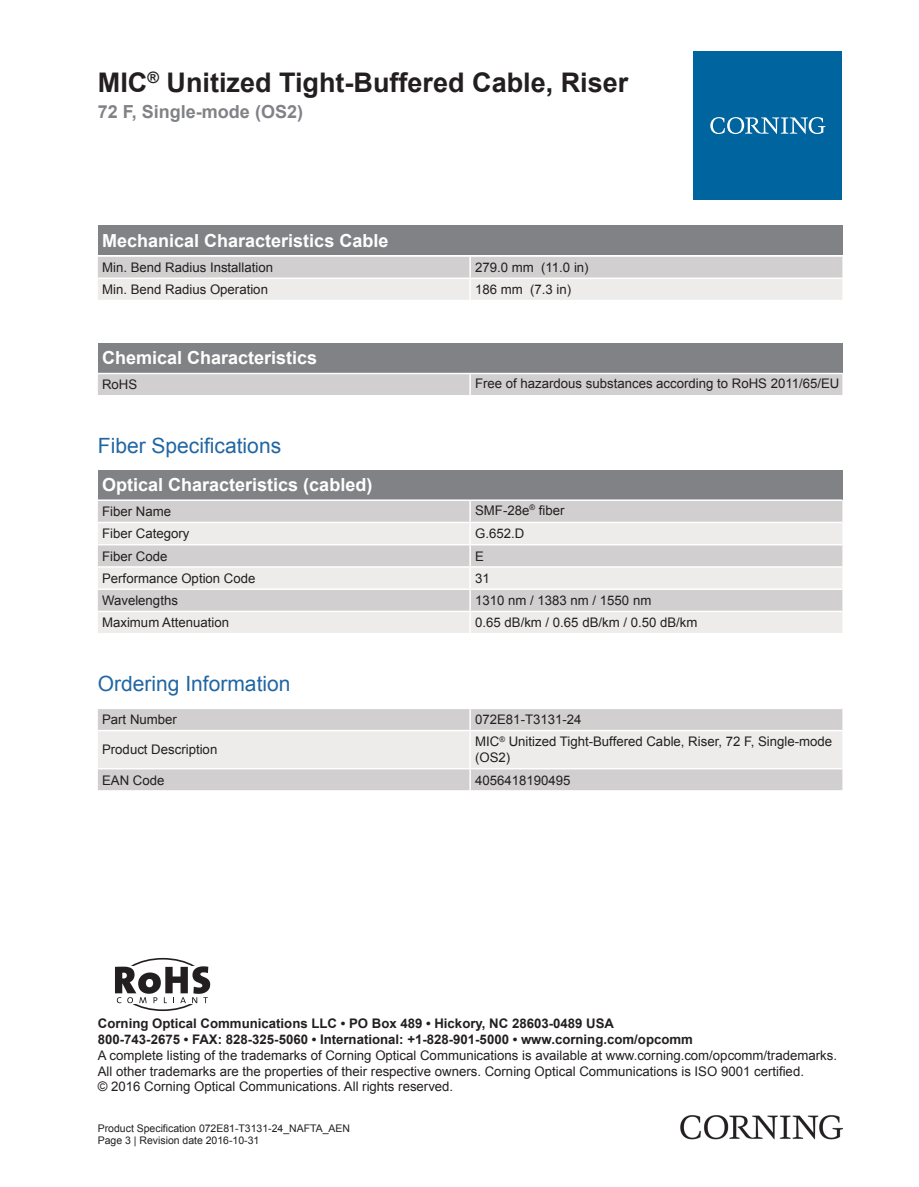
<style>
.page{position:relative;width:919px;height:1187px;background:#fff}
.page>*{position:absolute;margin:0;border:0;box-sizing:border-box;transform-origin:0 0}
.t1{font:700 27px "Arial";color:#231f20}
.t2{font:21px "Arial";color:#2166a2}
.t3{font:700 18px "Arial";color:#fff}
.t4{font:700 18px "Arial";color:#808285}
.t5{font:13.2px/15.9px "Arial";color:#231f20}
.t6{font:700 13.2px/15.9px "Arial";color:#231f20}
.t7{font:10.5px/12.6px "Arial";color:#231f20}
</style>
<div class="page">
<div style="left:98px;top:225px;width:744px;height:30px;background:#808285"></div>
<svg style="left:98px;top:257px;width:744px;height:43px;background:#dfdddd"></svg>
<hr style="left:469px;top:257px;width:2px;height:20px;background:#fff">
<hr style="left:469px;top:279px;width:2px;height:21px;background:#fff">
<hr style="left:98px;top:277px;width:372px;height:2px;background:#fff">
<hr style="left:470px;top:277px;width:372px;height:2px;background:#fff">
<div style="left:98px;top:343px;width:744px;height:30px;background:#808285"></div>
<div style="left:98px;top:374px;width:744px;height:21px;background:#d1cfcf"></div>
<hr style="left:469px;top:374px;width:2px;height:21px;background:#fff">
<div style="left:98px;top:469px;width:744px;height:30px;background:#808285"></div>
<div style="left:98px;top:501px;width:744px;height:20px;background:#d1cfcf"></div>
<svg style="left:98px;top:523px;width:744px;height:110px;background:#e2e0e0"></svg>
<hr style="left:469px;top:501px;width:2px;height:20px;background:#fff">
<hr style="left:469px;top:523px;width:2px;height:21px;background:#fff">
<hr style="left:469px;top:545px;width:2px;height:21px;background:#fff">
<hr style="left:469px;top:567px;width:2px;height:21px;background:#fff">
<hr style="left:469px;top:590px;width:2px;height:20px;background:#fff">
<hr style="left:469px;top:612px;width:2px;height:21px;background:#fff">
<hr style="left:98px;top:544px;width:372px;height:1px;background:#fff">
<hr style="left:470px;top:544px;width:372px;height:1px;background:#fff">
<hr style="left:98px;top:566px;width:372px;height:1px;background:#fff">
<hr style="left:470px;top:566px;width:372px;height:1px;background:#fff">
<hr style="left:98px;top:588px;width:372px;height:2px;background:#fff">
<hr style="left:470px;top:588px;width:372px;height:2px;background:#fff">
<hr style="left:98px;top:610px;width:372px;height:2px;background:#fff">
<hr style="left:470px;top:610px;width:372px;height:2px;background:#fff">
<div style="left:98px;top:709px;width:744px;height:81px;background:#d1cfcf"></div>
<div style="left:98px;top:731px;width:744px;height:36px;background:#edeceb"></div>
<hr style="left:469px;top:709px;width:2px;height:20px;background:#fff">
<hr style="left:469px;top:731px;width:2px;height:36px;background:#fff">
<hr style="left:469px;top:769px;width:2px;height:21px;background:#fff">
<hr style="left:98px;top:729px;width:372px;height:2px;background:#fff">
<hr style="left:470px;top:729px;width:372px;height:2px;background:#fff">
<hr style="left:98px;top:767px;width:372px;height:2px;background:#fff">
<hr style="left:470px;top:767px;width:372px;height:2px;background:#fff">
<div style="left:693px;top:51px;width:149px;height:149px;background:#00649e"></div>
<svg style="left:710px;top:117px;width:115px;height:17px"></svg>
<img style="left:680px;top:1115px;width:162px;height:24px">
<div style="left:118px;top:957px;width:90px;height:53px;border:2px solid #231f20;border-radius:50%"></div>
<div style="left:98px;top:966px;width:123px;height:38px;background:#fff"></div>
<svg style="left:115px;top:966px;width:95px;height:37px"></svg>
<h1 class="t1" style="left:98px;top:63px;width:532px">MIC<sup>®</sup> Unitized Tight-Buffered Cable, Riser</h1>
<h3 class="t4" style="left:98px;top:99px;width:207px">72 F, Single-mode (OS2)</h3>
<h3 class="t3" style="left:102px;top:228px;width:288px">Mechanical Characteristics Cable</h3>
<p class="t5" style="left:102px;top:259px;width:172px">Min. Bend Radius Installation</p>
<p class="t5" style="left:475px;top:259px;width:115px">279.0 mm (11.0 in)</p>
<p class="t5" style="left:102px;top:281px;width:167px">Min. Bend Radius Operation</p>
<p class="t5" style="left:475px;top:281px;width:98px">186 mm (7.3 in)</p>
<h3 class="t3" style="left:102px;top:345px;width:217px">Chemical Characteristics</h3>
<p class="t5" style="left:102px;top:376px;width:37px">RoHS</p>
<p class="t5" style="left:475px;top:375px;width:366px">Free of hazardous substances according to RoHS 2011/65/EU</p>
<h2 class="t2" style="left:98px;top:431px;width:185px">Fiber Specifications</h2>
<h3 class="t3" style="left:102px;top:472px;width:272px">Optical Characteristics (cabled)</h3>
<p class="t5" style="left:102px;top:503px;width:70px">Fiber Name</p>
<p class="t5" style="left:475px;top:502px;width:91px">SMF-28e<sup>®</sup> fiber</p>
<p class="t5" style="left:102px;top:525px;width:89px">Fiber Category</p>
<p class="t5" style="left:475px;top:525px;width:51px">G.652.D</p>
<p class="t5" style="left:102px;top:548px;width:67px">Fiber Code</p>
<p class="t5" style="left:475px;top:548px;width:10px">E</p>
<p class="t5" style="left:102px;top:570px;width:155px">Performance Option Code</p>
<p class="t5" style="left:475px;top:570px;width:16px">31</p>
<p class="t5" style="left:102px;top:592px;width:77px">Wavelengths</p>
<p class="t5" style="left:475px;top:592px;width:178px">1310 nm / 1383 nm / 1550 nm</p>
<p class="t5" style="left:102px;top:614px;width:128px">Maximum Attenuation</p>
<p class="t5" style="left:475px;top:614px;width:224px">0.65 dB/km / 0.65 dB/km / 0.50 dB/km</p>
<h2 class="t2" style="left:98px;top:668px;width:194px">Ordering Information</h2>
<p class="t5" style="left:102px;top:711px;width:76px">Part Number</p>
<p class="t5" style="left:475px;top:711px;width:108px">072E81-T3131-24</p>
<p class="t5" style="left:102px;top:741px;width:117px">Product Description</p>
<p class="t5" style="left:475px;top:733px;width:358px">MIC<sup>®</sup> Unitized Tight-Buffered Cable, Riser, 72 F, Single-mode (OS2)</p>
<p class="t5" style="left:102px;top:771px;width:64px">EAN Code</p>
<p class="t5" style="left:475px;top:771px;width:97px">4056418190495</p>
<p class="t6" style="left:98px;top:1015px;width:596px">Corning Optical Communications LLC • PO Box 489 • Hickory, NC 28603-0489 USA<br>800-743-2675 • FAX: 828-325-5060 • International: +1-828-901-5000 • www.corning.com/opcomm</p>
<p class="t5" style="left:98px;top:1046px;width:740px">A complete listing of the trademarks of Corning Optical Communications is available at www.corning.com/opcomm/trademarks.<br>All other trademarks are the properties of their respective owners. Corning Optical Communications is ISO 9001 certified.<br>© 2016 Corning Optical Communications. All rights reserved.</p>
<p class="t7" style="left:98px;top:1121px;width:254px">Product Specification 072E81-T3131-24_NAFTA_AEN<br>Page 3 | Revision date 2016-10-31</p>
</div>
